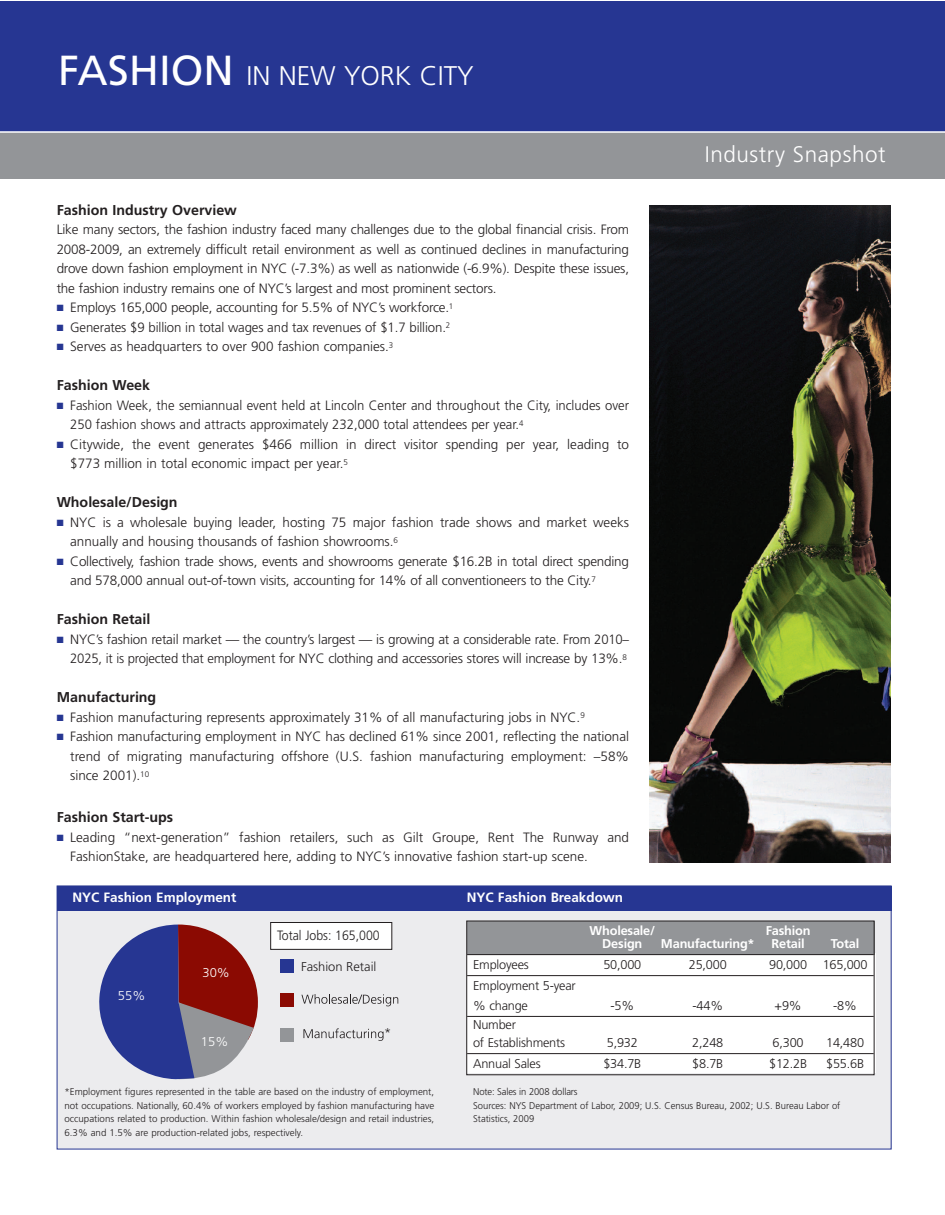
<style>
.page{position:relative;width:945px;height:1215px;background:#fff}
.page>*{position:absolute;margin:0;border:0;box-sizing:border-box;transform-origin:0 0}
.t1{font:300 27px "Frutiger";color:#fff}
.t2{font:300 22.5px "Frutiger";letter-spacing:.025em;color:#fff}
.t3{font:700 14.25px "Frutiger";color:#231f20}
.t4{font:300 13.5px/19.5px "Frutiger";color:#231f20}
.t5{font:700 13.5px "Frutiger";color:#fff}
.t6{font:300 13.5px "Frutiger";color:#231f20;scale:.91 1}
.t7{font:300 12.75px/19.6px "Frutiger";letter-spacing:-.015em;color:#231f20}
.t8{font:700 12.75px "Frutiger";letter-spacing:-.015em;color:#fff}
.t9{font:300 12.75px "Frutiger";color:#fff}
.t10{font:300 9.75px/13.5px "Frutiger";color:#231f20}
.s1{font-weight:400;font-size:42px}
.s2{color:#263692}
</style>
<div class="page">
<div style="left:57px;top:886px;width:835px;height:263px;background:#ececee"></div>
<div style="left:468px;top:954px;width:408px;height:119px;background:#fff"></div>
<div style="left:467px;top:921px;width:408px;height:33px;background:#939598"></div>
<div style="left:0;top:1px;width:945px;height:131px;background:#263692"></div>
<div style="left:0;top:133px;width:945px;height:46px;background:#939598"></div>
<hr style="left:0;top:131px;width:945px;height:2px;background:#fff">
<svg style="left:99px;top:925px;width:159px;height:154px"></svg>
<svg style="left:301px;top:994px;width:97px;height:12px"></svg>
<svg style="left:303px;top:1028px;width:81px;height:13px"></svg>
<div style="left:280px;top:959px;width:14px;height:14px;background:#263692"></div>
<div style="left:280px;top:993px;width:14px;height:14px;background:#8b0a02"></div>
<div style="left:280px;top:1028px;width:14px;height:13px;background:#939598"></div>
<div style="left:57px;top:886px;width:835px;height:25px;background:#263692"></div>
<div style="left:271px;top:923px;width:121px;height:26px;background:#fff"></div>
<div style="left:270px;top:922px;width:122px;height:28px;border:1px solid #231f20"></div>
<img style="left:650px;top:206px;width:241px;height:656px">
<div style="left:466px;top:921px;width:409px;height:154px;border:1px solid #231f20"></div>
<hr style="left:467px;top:954px;width:407px;height:1px;background:#231f20">
<hr style="left:467px;top:975px;width:407px;height:1px;background:#231f20">
<hr style="left:467px;top:1016px;width:407px;height:1px;background:#231f20">
<hr style="left:467px;top:1053px;width:407px;height:1px;background:#231f20">
<h1 class="t1" style="left:58px;top:65px;width:417px"><span class="s1">FASHION</span> IN NEW YORK CITY</h1>
<p class="t3" style="left:57px;top:204px;width:182px">Fashion Industry Overview</p>
<p class="t4" style="left:57px;top:221px;width:574px;text-align:justify">Like many sectors, the fashion industry faced many challenges due to the global financial crisis. From 2008-2009, an extremely difficult retail environment as well as continued declines in manufacturing drove down fashion employment in NYC (-7.3%) as well as nationwide (-6.9%). Despite these issues, the fashion industry remains one of NYC’s largest and most prominent sectors.</p>
<p class="t4" style="left:57px;top:299px;width:398px"><span class="s2">■</span> Employs 165,000 people, accounting for 5.5% of NYC’s workforce.<sup>1</sup></p>
<p class="t4" style="left:57px;top:319px;width:395px"><span class="s2">■</span> Generates $9 billion in total wages and tax revenues of $1.7 billion.<sup>2</sup></p>
<p class="t4" style="left:57px;top:338px;width:338px"><span class="s2">■</span> Serves as headquarters to over 900 fashion companies.<sup>3</sup></p>
<p class="t3" style="left:57px;top:380px;width:95px">Fashion Week</p>
<p class="t4" style="left:70px;top:397px;width:560px;text-indent:-14px"><span class="s2">■</span> Fashion Week, the semiannual event held at Lincoln Center and throughout the City, includes over<br>250 fashion shows and attracts approximately 232,000 total attendees per year.<sup>4</sup></p>
<p class="t4" style="left:70px;top:436px;width:560px;text-indent:-13px"><span class="s2">■</span> Citywide, the event generates $466 million in direct visitor spending per year, leading to $773 million in total economic impact per year.<sup>5</sup></p>
<p class="t3" style="left:57px;top:497px;width:122px">Wholesale/Design</p>
<p class="t4" style="left:70px;top:514px;width:560px;text-indent:-13px"><span class="s2">■</span> NYC is a wholesale buying leader, hosting 75 major fashion trade shows and market weeks annually and housing thousands of fashion showrooms.<sup>6</sup></p>
<p class="t4" style="left:70px;top:553px;width:560px;text-indent:-13px"><span class="s2">■</span> Collectively, fashion trade shows, events and showrooms generate $16.2B in total direct spending and 578,000 annual out-of-town visits, accounting for 14% of all conventioneers to the City.<sup>7</sup></p>
<p class="t3" style="left:57px;top:614px;width:95px">Fashion Retail</p>
<p class="t4" style="left:57px;top:631px;width:574px;text-align:right"><span class="s2">■</span> NYC’s fashion retail market — the country’s largest — is growing at a considerable rate. From 2010–<br>2025, it is projected that employment for NYC clothing and accessories stores will increase by 13%.<sup>8</sup></p>
<p class="t3" style="left:57px;top:692px;width:101px">Manufacturing</p>
<p class="t4" style="left:57px;top:709px;width:530px"><span class="s2">■</span> Fashion manufacturing represents approximately 31% of all manufacturing jobs in NYC.<sup>9</sup></p>
<p class="t4" style="left:70px;top:728px;width:560px;text-align:justify;text-indent:-13px"><span class="s2">■</span> Fashion manufacturing employment in NYC has declined 61% since 2001, reflecting the national trend of migrating manufacturing offshore (U.S. fashion manufacturing employment: –58% since 2001).<sup>10</sup></p>
<p class="t3" style="left:57px;top:812px;width:118px">Fashion Start-ups</p>
<p class="t4" style="left:70px;top:829px;width:560px;text-indent:-14px"><span class="s2">■</span> Leading “next-generation” fashion retailers, such as Gilt Groupe, Rent The Runway and<br>FashionStake, are headquartered here, adding to NYC’s innovative fashion start-up scene.</p>
<h2 class="t2" style="left:705px;top:145px;width:182px">Industry Snapshot</h2>
<p class="t5" style="left:72px;top:892px;width:166px">NYC Fashion Employment</p>
<p class="t5" style="left:467px;top:892px;width:158px">NYC Fashion Breakdown</p>
<p class="t6" style="left:277px;top:930px;width:114px">Total Jobs: 165,000</p>
<p class="t8" style="left:590px;top:925px;width:67px">Wholesale/</p>
<p class="t8" style="left:766px;top:925px;width:46px">Fashion</p>
<p class="t8" style="left:602px;top:939px;width:42px">Design</p>
<p class="t8" style="left:661px;top:939px;width:95px">Manufacturing*</p>
<p class="t8" style="left:772px;top:939px;width:35px">Retail</p>
<p class="t8" style="left:831px;top:939px;width:30px">Total</p>
<p class="t9" style="left:118px;top:990px;width:29px">55%</p>
<p class="t9" style="left:202px;top:968px;width:29px">30%</p>
<p class="t9" style="left:208px;top:1037px;width:22px">5%</p>
<p class="t7" style="left:301px;top:957px;width:71px">Fash on Reta</p>
<p class="t7" style="left:384px;top:1024px;width:9px">*</p>
<p class="t10" style="left:64px;top:1086px;width:371px;text-align:justify">*Employment figures represented in the table are based on the industry of employment, not occupations. Nationally, 60.4% of workers employed by fashion manufacturing have occupations related to production. Within fashion wholesale/design and retail industries, 6.3% and 1.5% are production-related jobs, respectively.</p>
<p class="t7" style="left:473px;top:956px;width:57px">Employees</p>
<p class="t7" style="left:603px;top:956px;width:39px">50,000</p>
<p class="t7" style="left:689px;top:956px;width:39px">25,000</p>
<p class="t7" style="left:769px;top:956px;width:100px">90,000 165,000</p>
<p class="t7" style="left:473px;top:977px;width:104px">Employment 5-year % change</p>
<p class="t7" style="left:611px;top:997px;width:25px">-5%</p>
<p class="t7" style="left:693px;top:997px;width:32px">-44%</p>
<p class="t7" style="left:775px;top:997px;width:29px">+9%</p>
<p class="t7" style="left:833px;top:997px;width:25px">-8%</p>
<p class="t7" style="left:473px;top:1017px;width:94px;line-height:18px">Number<br>of Establishments</p>
<p class="t7" style="left:607px;top:1034px;width:33px">5,932</p>
<p class="t7" style="left:692px;top:1034px;width:33px">2,248</p>
<p class="t7" style="left:773px;top:1034px;width:33px">6,300</p>
<p class="t7" style="left:826px;top:1034px;width:39px">14,480</p>
<p class="t7" style="left:473px;top:1055px;width:69px">Annual Sales</p>
<p class="t7" style="left:603px;top:1055px;width:39px">$34.7B</p>
<p class="t7" style="left:692px;top:1055px;width:33px">$8.7B</p>
<p class="t7" style="left:769px;top:1055px;width:39px">$12.2B</p>
<p class="t7" style="left:826px;top:1055px;width:39px">$55.6B</p>
<p class="t10" style="left:473px;top:1086px;width:369px">Note: Sales in 2008 dollars<br>Sources: NYS Department of Labor, 2009; U.S. Census Bureau, 2002; U.S. Bureau Labor of<br>Statistics, 2009</p>
</div>
